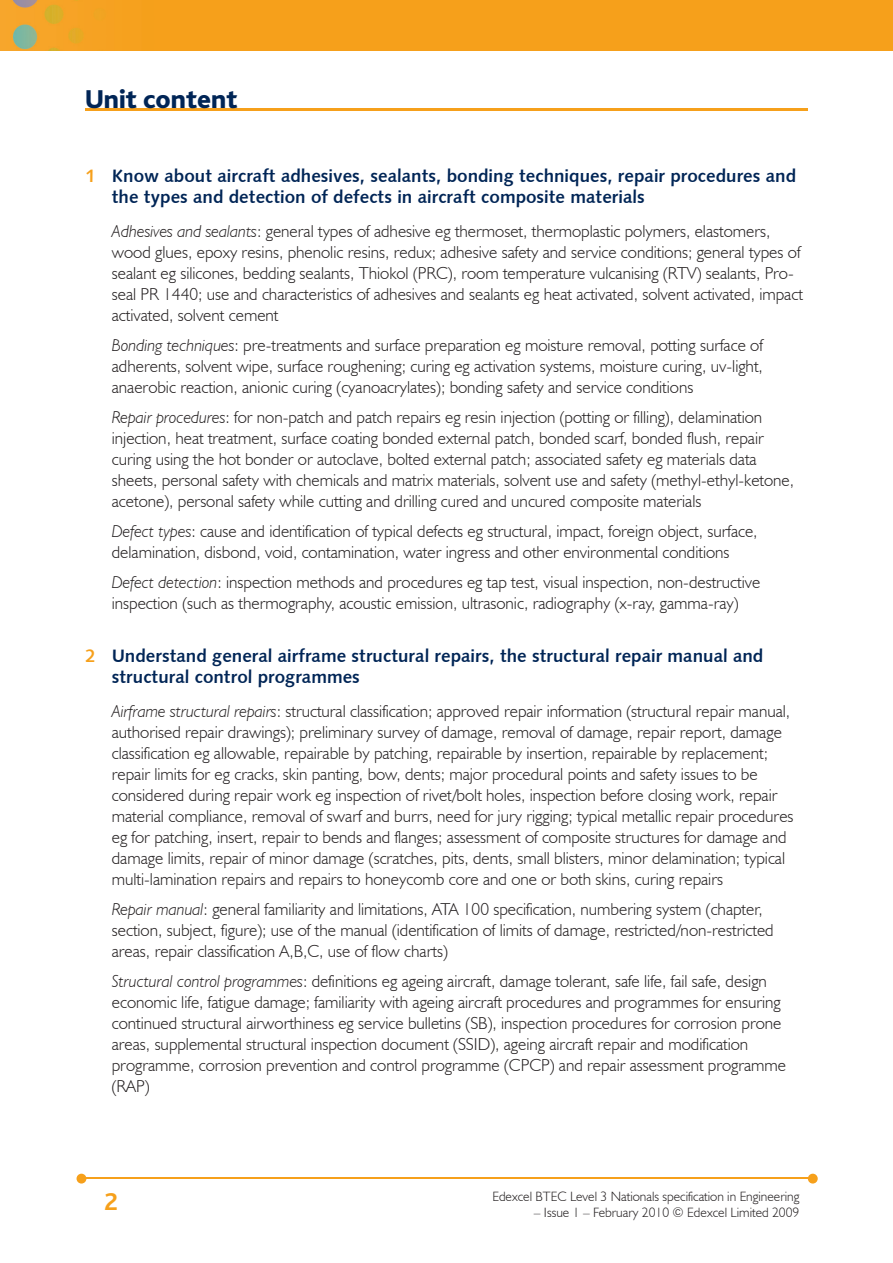
<style>
.page{position:relative;width:893px;height:1263px;background:#fff}
.page>*{position:absolute;margin:0;border:0;box-sizing:border-box;transform-origin:0 0}
.t1{font:800 27px "Bliss";color:#002556}
.t2{font:700 25.5px "Bliss";color:#f6a01b}
.t3{font:18px/21px "Humanist 531 BT Bold A";color:#002556}
.t4{font:300 17.25px/21px "Humanist 521 BT";color:#231f20}
.t5{font:300 13.5px "Humanist 521 BT";color:#231f20}
.s1{color:#f6a01b}
.s2{font-style:italic}
</style>
<div class="page">
<img style="left:0;top:0;width:893px;height:51px">
<hr style="left:82px;top:1178px;width:728px;height:1px;background:#f6a01b">
<svg style="left:808px;top:1174px;width:10px;height:9px"></svg>
<svg style="left:77px;top:1174px;width:9px;height:9px"></svg>
<hr style="left:85px;top:108px;width:723px;height:2px;background:#f6a01b">
<h1 class="t1" style="left:85px;top:85px;width:154px">Unit content</h1>
<p class="t3" style="left:112px;top:165px;width:686px;text-indent:-27px"><span class="s1">1</span> Know about aircraft adhesives, sealants, bonding techniques, repair procedures and the types and detection of defects in aircraft composite materials</p>
<p class="t4" style="left:112px;top:220px;width:693px"><span class="s2">Adhesives and sealants</span>: general types of adhesive eg thermoset, thermoplastic polymers, elastomers, wood glues, epoxy resins, phenolic resins, redux; adhesive safety and service conditions; general types of sealant eg silicones, bedding sealants, Thiokol (PRC), room temperature vulcanising (RTV) sealants, Pro&shy;seal PR 1440; use and characteristics of adhesives and sealants eg heat activated, solvent activated, impact activated, solvent cement</p>
<p class="t4" style="left:112px;top:334px;width:653px;text-align:justify"><span class="s2">Bonding techniques</span>: pre-treatments and surface preparation eg moisture removal, potting surface of adherents, solvent wipe, surface roughening; curing eg activation systems, moisture curing, uv-light, anaerobic reaction, anionic curing (cyanoacrylates); bonding safety and service conditions</p>
<p class="t4" style="left:112px;top:406px;width:684px"><span class="s2">Repair procedures</span>: for non-patch and patch repairs eg resin injection (potting or filling), delamination injection, heat treatment, surface coating bonded external patch, bonded scarf, bonded flush, repair curing using the hot bonder or autoclave, bolted external patch; associated safety eg materials data sheets, personal safety with chemicals and matrix materials, solvent use and safety (methyl-ethyl-ketone, acetone), personal safety while cutting and drilling cured and uncured composite materials</p>
<p class="t4" style="left:112px;top:520px;width:647px"><span class="s2">Defect types</span>: cause and identification of typical defects eg structural, impact, foreign object, surface, delamination, disbond, void, contamination, water ingress and other environmental conditions</p>
<p class="t4" style="left:112px;top:571px;width:650px"><span class="s2">Defect detection</span>: inspection methods and procedures eg tap test, visual inspection, non-destructive inspection (such as thermography, acoustic emission, ultrasonic, radiography (x-ray, gamma-ray)</p>
<p class="t3" style="left:112px;top:645px;width:653px;text-indent:-27px"><span class="s1">2</span> Understand general airframe structural repairs, the structural repair manual and structural control programmes</p>
<p class="t4" style="left:112px;top:700px;width:683px"><span class="s2">Airframe structural repairs</span>: structural classification; approved repair information (structural repair manual, authorised repair drawings); preliminary survey of damage, removal of damage, repair report, damage classification eg allowable, repairable by patching, repairable by insertion, repairable by replacement; repair limits for eg cracks, skin panting, bow, dents; major procedural points and safety issues to be considered during repair work eg inspection of rivet/bolt holes, inspection before closing work, repair material compliance, removal of swarf and burrs, need for jury rigging; typical metallic repair procedures eg for patching, insert, repair to bends and flanges; assessment of composite structures for damage and damage limits, repair of minor damage (scratches, pits, dents, small blisters, minor delamination; typical multi-lamination repairs and repairs to honeycomb core and one or both skins, curing repairs</p>
<p class="t4" style="left:112px;top:898px;width:663px"><span class="s2">Repair manual</span>: general familiarity and limitations, ATA 100 specification, numbering system (chapter, section, subject, figure); use of the manual (identification of limits of damage, restricted/non-restricted areas, repair classification A,B,C, use of flow charts)</p>
<p class="t4" style="left:112px;top:970px;width:676px"><span class="s2">Structural control programmes</span>: definitions eg ageing aircraft, damage tolerant, safe life, fail safe, design economic life, fatigue damage; familiarity with ageing aircraft procedures and programmes for ensuring continued structural airworthiness eg service bulletins (SB), inspection procedures for corrosion prone areas, supplemental structural inspection document (SSID), ageing aircraft repair and modification programme, corrosion prevention and control programme (CPCP) and repair assessment programme (RAP)</p>
<h2 class="t2" style="left:104px;top:1189px;width:15px">2</h2>
<p class="t5" style="left:492px;top:1188px;width:309px">Edexcel BTEC Level 3 Nationals specification in Engineering</p>
<p class="t5" style="left:534px;top:1204px;width:267px">– Issue 1 – February 2010 © Edexcel Limited 2009</p>
</div>
